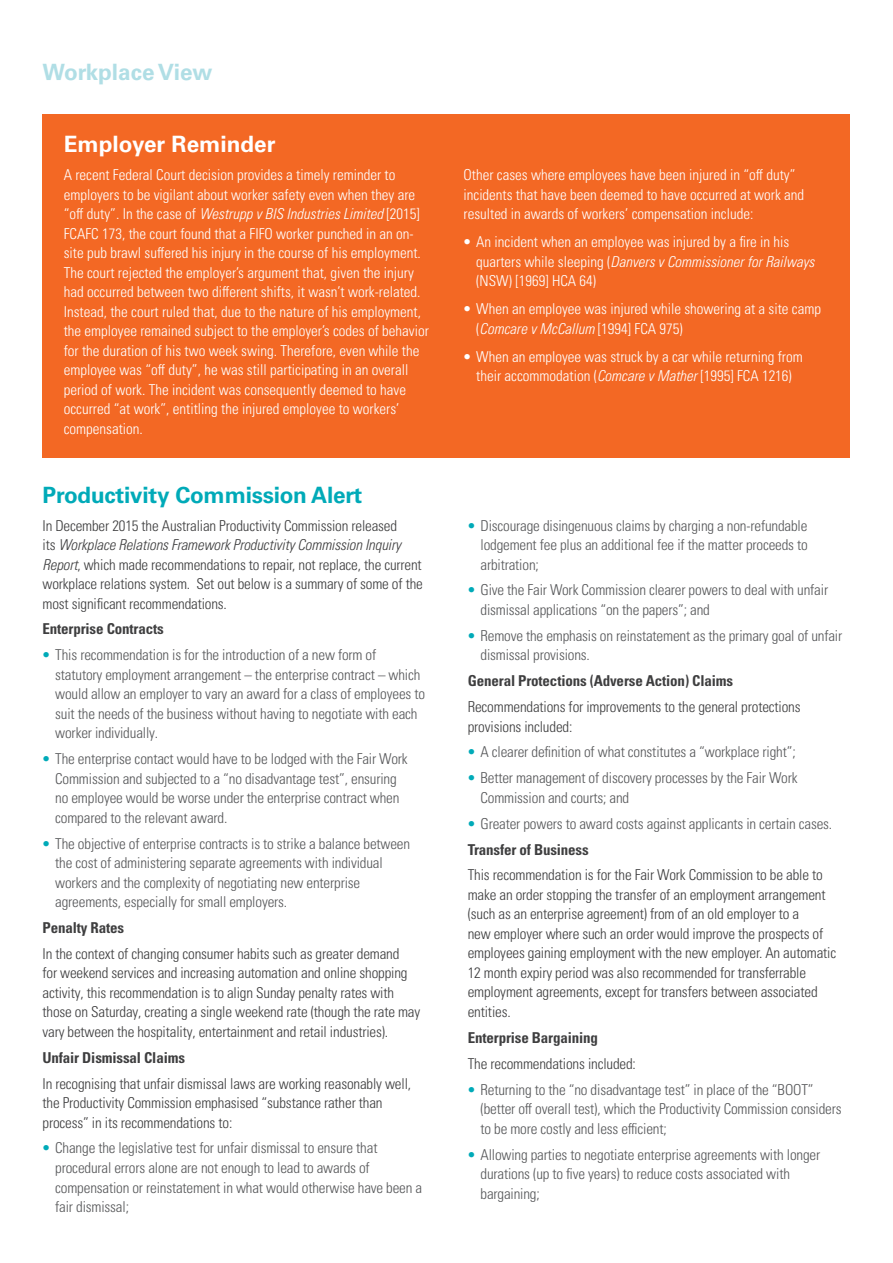
<style>
.page{position:relative;width:893px;height:1263px;background:#fff}
.page>*{position:absolute;margin:0;border:0;box-sizing:border-box;transform-origin:0 0}
.Body{font:700 22.5px "Univers LTCYR 65";letter-spacing:-.01em;color:#00aab8}
.Body-2{font:700 22.5px "Univers LTCYR 65";color:#fff}
.t1{font:700 22.5px "Univers LTCYR 65";color:#b0dee5}
.t2{font:15px/19.5px "Univers LTCYR 47 Light Cond";letter-spacing:-.01em;color:#57585a}
.t3{font:15px/19.5px "Univers LTCYR 47 Light Cond";letter-spacing:-.01em;color:#3e3e3f}
.Body-3{font:15px/19.5px "Univers LTCYR 47 Light Cond";color:#fff}
.Bullet{font:15px/19.5px "Univers LTCYR 47 Light Cond";color:#fff}
.t4{font:15px "Univers LTCYR 67 Bold Cond";letter-spacing:-.01em;color:#3e3e3f}
.s1{font-family:"Univers LTCYR 47 Light Cond Obl"}
.s2{color:#00aab8}
</style>
<div class="page">
<div style="left:43px;top:115px;width:807px;height:343px;background:#f36824"></div>
<h1 class="t1" style="left:43px;top:56px;width:171px">Workplace View</h1>
<p class="Body-2" style="left:64px;top:129px;width:213px">Employer Reminder</p>
<p class="Body-3" style="left:64px;top:165px;width:367px">A recent Federal Court decision provides a timely reminder to employers to be vigilant about worker safety even when they are “off duty”. In the case of <span class="s1">Westrupp v BIS Industries Limited</span> [2015] FCAFC 173, the court found that a FIFO worker punched in an on&shy;site pub brawl suffered his injury in the course of his employment.<br>The court rejected the employer’s argument that, given the injury had occurred between two different shifts, it wasn’t work-related.<br>Instead, the court ruled that, due to the nature of his employment, the employee remained subject to the employer’s codes of behavior for the duration of his two week swing. Therefore, even while the employee was “off duty”, he was still participating in an overall period of work. The incident was consequently deemed to have occurred “at work”, entitling the injured employee to workers’ compensation.</p>
<p class="Body-3" style="left:463px;top:165px;width:342px">Other cases where employees have been injured in “off duty” incidents that have been deemed to have occurred at work and resulted in awards of workers’ compensation include:</p>
<p class="Bullet" style="left:476px;top:232px;width:340px;text-indent:-13px">• An incident when an employee was injured by a fire in his quarters while sleeping (<span class="s1">Danvers v Commissioner for Railways </span>(NSW) [1969] HCA 64)</p>
<p class="Bullet" style="left:476px;top:299px;width:346px;text-indent:-13px">• When an employee was injured while showering at a site camp (<span class="s1">Comcare v McCallum</span> [1994] FCA 975)</p>
<p class="Bullet" style="left:463px;top:346px;width:341px;text-align:center">• When an employee was struck by a car while returning from their accommodation (<span class="s1">Comcare v Mather</span> [1995] FCA 1216)</p>
<p class="Body" style="left:43px;top:479px;width:321px">Productivity Commission Alert</p>
<p class="t3" style="left:43px;top:515px;width:382px">In December 2015 the Australian Productivity Commission released<br>its <span class="s1">Workplace Relations Framework Productivity Commission Inquiry Report</span>, which made recommendations to repair, not replace, the current workplace relations system. Set out below is a summary of some of the most significant recommendations.</p>
<p class="t4" style="left:43px;top:620px;width:123px">Enterprise Contracts</p>
<p class="t2" style="left:55px;top:644px;width:371px;text-indent:-13px"><span class="s2">•</span> This recommendation is for the introduction of a new form of statutory employment arrangement – the enterprise contract – which would allow an employer to vary an award for a class of employees to suit the needs of the business without having to negotiate with each worker individually.</p>
<p class="t2" style="left:55px;top:748px;width:354px;text-indent:-13px"><span class="s2">•</span> The enterprise contact would have to be lodged with the Fair Work Commission and subjected to a “no disadvantage test”, ensuring no employee would be worse under the enterprise contract when compared to the relevant award.</p>
<p class="t2" style="left:55px;top:833px;width:356px;text-indent:-13px"><span class="s2">•</span> The objective of enterprise contracts is to strike a balance between the cost of administering separate agreements with individual workers and the complexity of negotiating new enterprise agreements, especially for small employers.</p>
<p class="t4" style="left:43px;top:918px;width:83px">Penalty Rates</p>
<p class="t3" style="left:43px;top:943px;width:379px">In the context of changing consumer habits such as greater demand<br>for weekend services and increasing automation and online shopping activity, this recommendation is to align Sunday penalty rates with those on Saturday, creating a single weekend rate (though the rate may vary between the hospitality, entertainment and retail industries).</p>
<p class="t4" style="left:43px;top:1048px;width:144px">Unfair Dismissal Claims</p>
<p class="t3" style="left:43px;top:1073px;width:370px">In recognising that unfair dismissal laws are working reasonably well, the Productivity Commission emphasised “substance rather than process” in its recommendations to:</p>
<p class="t2" style="left:55px;top:1137px;width:368px;text-indent:-13px"><span class="s2">•</span> Change the legislative test for unfair dismissal to ensure that procedural errors alone are not enough to lead to awards of compensation or reinstatement in what would otherwise have been a fair dismissal;</p>
<p class="t2" style="left:480px;top:515px;width:329px;text-align:justify;text-indent:-13px"><span class="s2">•</span> Discourage disingenuous claims by charging a non-refundable lodgement fee plus an additional fee if the matter proceeds to arbitration;</p>
<p class="t2" style="left:480px;top:579px;width:349px;text-indent:-13px"><span class="s2">•</span> Give the Fair Work Commission clearer powers to deal with unfair dismissal applications “on the papers”; and</p>
<p class="t2" style="left:480px;top:625px;width:363px;text-indent:-13px"><span class="s2">•</span> Remove the emphasis on reinstatement as the primary goal of unfair dismissal provisions.</p>
<p class="t4" style="left:468px;top:672px;width:267px">General Protections (Adverse Action) Claims</p>
<p class="t3" style="left:468px;top:696px;width:334px">Recommendations for improvements to the general protections provisions included:</p>
<p class="t2" style="left:468px;top:741px;width:329px"><span class="s2">•</span> A clearer definition of what constitutes a “workplace right”;</p>
<p class="t2" style="left:480px;top:767px;width:319px;text-indent:-13px"><span class="s2">•</span> Better management of discovery processes by the Fair Work<br>Commission and courts; and</p>
<p class="t2" style="left:468px;top:813px;width:366px"><span class="s2">•</span> Greater powers to award costs against applicants in certain cases.</p>
<p class="t4" style="left:468px;top:840px;width:123px">Transfer of Business</p>
<p class="t3" style="left:468px;top:864px;width:370px">This recommendation is for the Fair Work Commission to be able to make an order stopping the transfer of an employment arrangement (such as an enterprise agreement) from of an old employer to a<br>new employer where such an order would improve the prospects of employees gaining employment with the new employer. An automatic 12 month expiry period was also recommended for transferrable employment agreements, except for transfers between associated entities.</p>
<p class="t4" style="left:468px;top:1028px;width:132px">Enterprise Bargaining</p>
<p class="t3" style="left:468px;top:1053px;width:170px">The recommendations included:</p>
<p class="t2" style="left:480px;top:1079px;width:363px;text-indent:-13px"><span class="s2">•</span> Returning to the “no disadvantage test” in place of the “BOOT” (better off overall test), which the Productivity Commission considers to be more costly and less efficient;</p>
<p class="t2" style="left:480px;top:1144px;width:341px;text-indent:-13px"><span class="s2">•</span> Allowing parties to negotiate enterprise agreements with longer durations (up to five years) to reduce costs associated with bargaining;</p>
</div>
